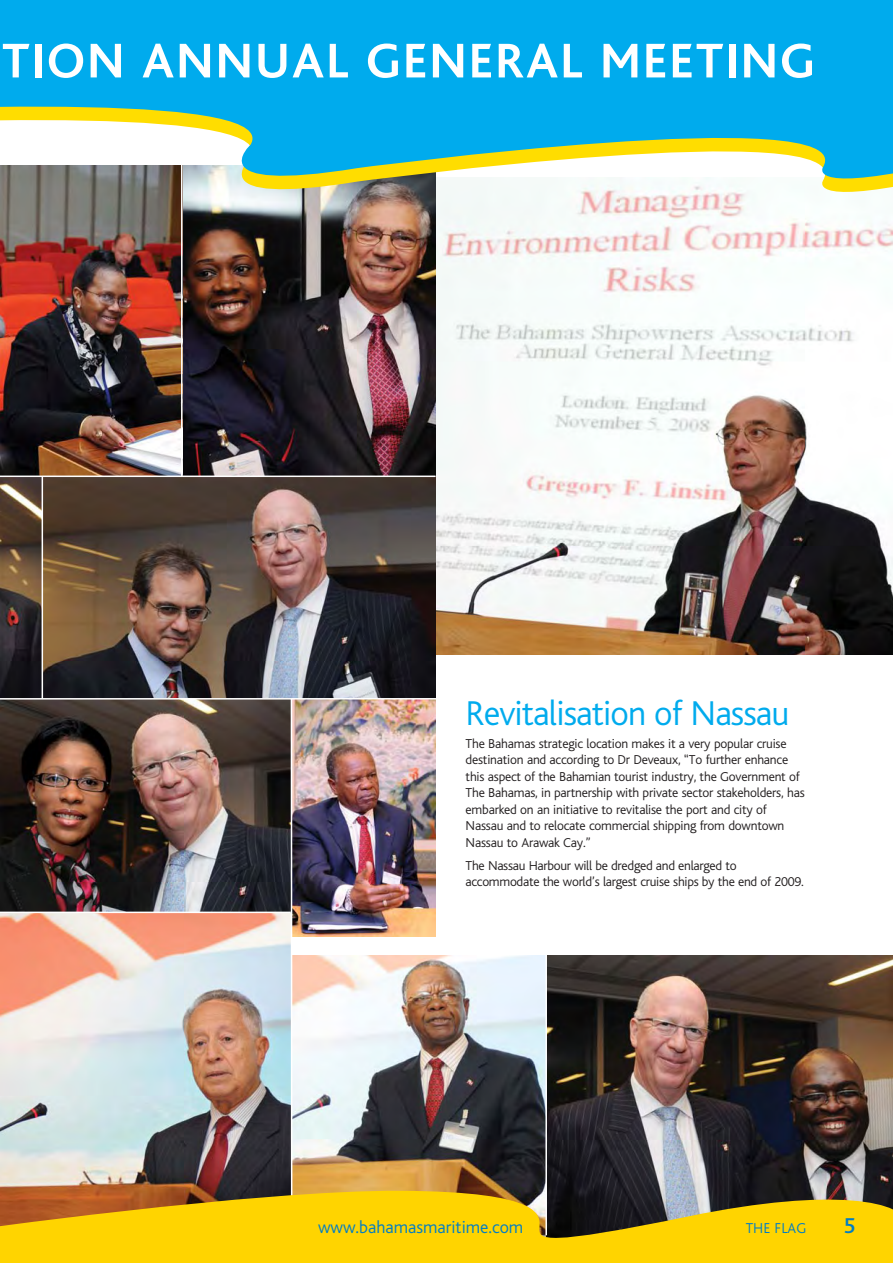
<style>
.page{position:relative;width:893px;height:1263px;background:#fff}
.page>*{position:absolute;margin:0;border:0;box-sizing:border-box;transform-origin:0 0}
.t1{font:700 51px "Bliss";letter-spacing:.045em;color:#fff}
.t2{font:300 36px "Bliss";letter-spacing:-.025em;color:#00abed}
.t3{font:500 22.5px "Bliss";color:#007dc5}
.t4{font:300 18px "Bliss";color:#007dc5}
.t5{font:300 15px "Bliss";color:#007dc5}
.t6{font:300 13.5px/16.5px "Bliss";letter-spacing:-.015em;color:#231f20}
</style>
<div class="page">
<img style="left:435px;top:208px;width:458px;height:447px">
<img style="left:183px;top:208px;width:252px;height:268px">
<img style="left:292px;top:955px;width:253px;height:236px">
<img style="left:43px;top:477px;width:392px;height:221px">
<img style="left:547px;top:955px;width:346px;height:236px">
<img style="left:0;top:477px;width:42px;height:221px">
<img style="left:0;top:913px;width:291px;height:278px">
<img style="left:0;top:208px;width:181px;height:268px">
<img style="left:292px;top:700px;width:143px;height:236px">
<img style="left:0;top:700px;width:291px;height:212px">
<svg style="left:0;top:1191px;width:893px;height:72px;fill:#ffd400"></svg>
<svg style="left:0;top:194px;width:754px;height:14px"></svg>
<svg style="left:0;top:0;width:893px;height:194px;fill:#00abed"></svg>
<hr style="left:545px;top:947px;width:2px;height:288px;background:#fff">
<h1 class="t1" style="left:2px;top:38px;width:814px">TION ANNUAL GENERAL MEETING</h1>
<h2 class="t2" style="left:466px;top:698px;width:326px">Revitalisation of Nassau</h2>
<p class="t6" style="left:466px;top:736px;width:341px">The Bahamas strategic location makes it a very popular cruise destination and according to Dr Deveaux, “To further enhance this aspect of the Bahamian tourist industry, the Government of The Bahamas, in partnership with private sector stakeholders, has embarked on an initiative to revitalise the port and city of Nassau and to relocate commercial shipping from downtown Nassau to Arawak Cay.”</p>
<p class="t6" style="left:466px;top:858px;width:340px">The Nassau Harbour will be dredged and enlarged to accommodate the world’s largest cruise ships by the end of 2009.</p>
<h3 class="t4" style="left:318px;top:1219px;width:207px">www.bahamasmaritime.com</h3>
<p class="t5" style="left:746px;top:1221px;width:62px">THE FLAG</p>
<h3 class="t3" style="left:843px;top:1216px;width:13px">5</h3>
</div>
